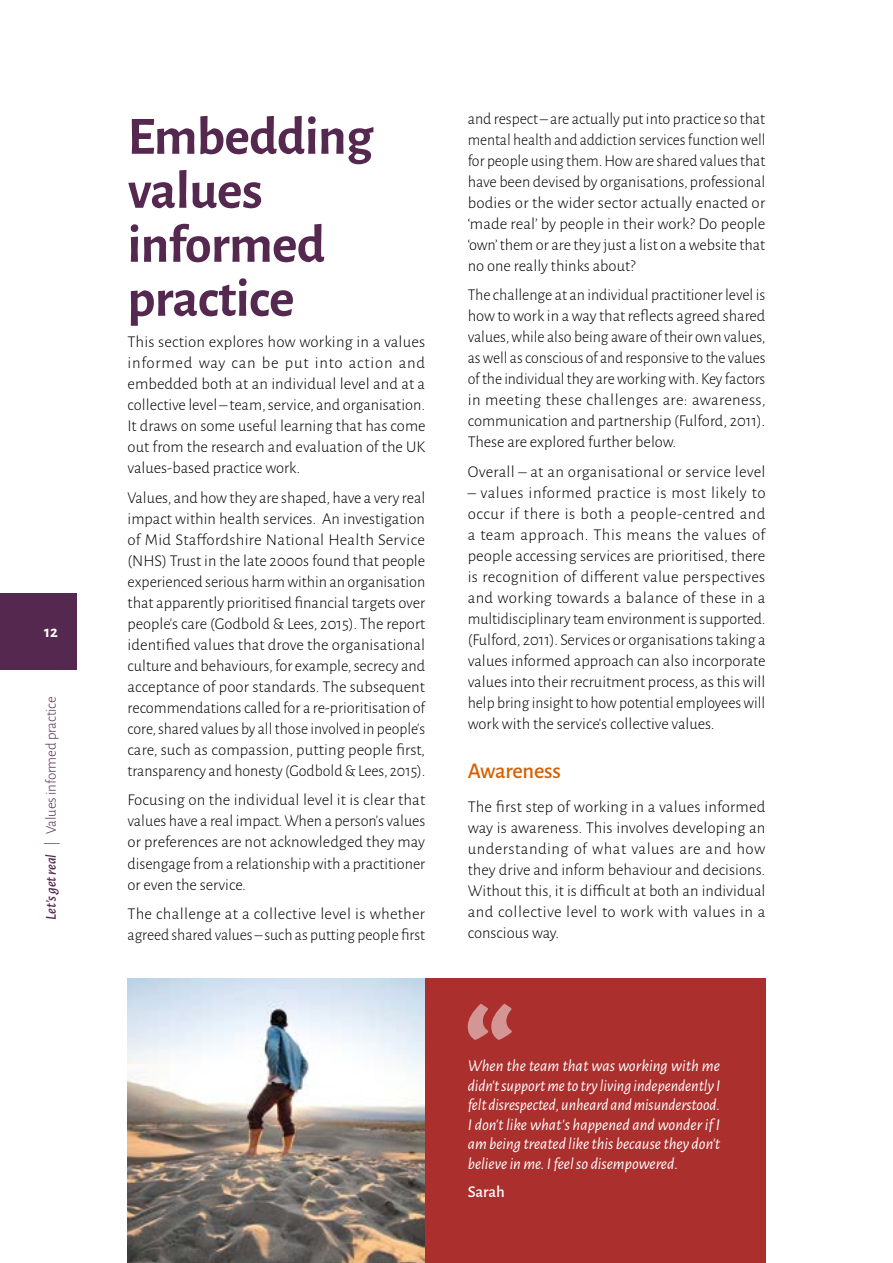
<style>
.page{position:relative;width:893px;height:1263px;background:#fff}
.page>*{position:absolute;margin:0;border:0;box-sizing:border-box;transform-origin:0 0}
.t1{font:700 54px/54px "Alegreya Sans";letter-spacing:-.01em;color:#54284f}
.t2{font:500 22.5px "Alegreya Sans";letter-spacing:-.01em;color:#d75f00}
.t3{font:300 16.5px/21px "Alegreya Sans";color:#000;text-align:justify}
.t4{font:italic 16.5px/19.5px "Alegreya Sans";color:#fff;text-align:justify}
.t5{font:500 16.5px "Alegreya Sans";letter-spacing:-.005em;color:#fff}
.t6{font:700 16.5px "Alegreya Sans";color:#fff}
.t7{font:300 15px "Alegreya Sans";letter-spacing:-.01em;color:#54284f}
.s1{font-weight:500;font-style:italic}
</style>
<div class="page">
<img style="left:128px;top:978px;width:297px;height:285px">
<div style="left:425px;top:978px;width:340px;height:285px;background:#ab2f2d"></div>
<svg style="left:468px;top:1003px;width:44px;height:37px"></svg>
<div style="left:0;top:593px;width:77px;height:77px;background:#54284f"></div>
<p class="t6" style="left:44px;top:619px;width:15px">12</p>
<p class="t7" style="left:41px;top:919px;width:225px;rotate:-90deg"><span class="s1">Let’s get real</span> | Values informed practice</p>
<h1 class="t1" style="left:128px;top:106px;width:247px">Embedding values informed practice</h1>
<p class="t3" style="left:128px;top:331px;width:299px">This section explores how working in a values informed way can be put into action and embedded both at an individual level and at a collective level – team, service, and organisation.<br>It draws on some useful learning that has come out from the research and evaluation of the UK values-based practice work.</p>
<p class="t3" style="left:128px;top:487px;width:299px">Values, and how they are shaped, have a very real impact within health services. An investigation of Mid Staffordshire National Health Service (NHS) Trust in the late 2000s found that people experienced serious harm within an organisation that apparently prioritised financial targets over people’s care (Godbold &amp; Lees, 2015). The report identified values that drove the organisational culture and behaviours, for example, secrecy and acceptance of poor standards. The subsequent recommendations called for a re-prioritisation of core, shared values by all those involved in people’s care, such as compassion, putting people first, transparency and honesty (Godbold &amp; Lees, 2015).</p>
<p class="t3" style="left:128px;top:789px;width:299px">Focusing on the individual level it is clear that values have a real impact. When a person’s values or preferences are not acknowledged they may disengage from a relationship with a practitioner or even the service.</p>
<p class="t3" style="left:128px;top:903px;width:299px">The challenge at a collective level is whether agreed shared values – such as putting people first</p>
<p class="t3" style="left:468px;top:107px;width:299px">and respect – are actually put into practice so that mental health and addiction services function well for people using them. How are shared values that have been devised by organisations, professional bodies or the wider sector actually enacted or ‘made real’ by people in their work? Do people ‘own’ them or are they just a list on a website that no one really thinks about?</p>
<p class="t3" style="left:468px;top:284px;width:299px">The challenge at an individual practitioner level is how to work in a way that reflects agreed shared values, while also being aware of their own values, as well as conscious of and responsive to the values of the individual they are working with. Key factors in meeting these challenges are: awareness, communication and partnership (Fulford, 2011).<br>These are explored further below.</p>
<p class="t3" style="left:468px;top:460px;width:299px">Overall – at an organisational or service level</p>
<p class="t3" style="left:468px;top:481px;width:299px">– values informed practice is most likely to occur if there is both a people-centred and a team approach. This means the values of people accessing services are prioritised, there is recognition of different value perspectives and working towards a balance of these in a multidisciplinary team environment is supported. (Fulford, 2011). Services or organisations taking a values informed approach can also incorporate values into their recruitment process, as this will help bring insight to how potential employees will work with the service’s collective values.</p>
<h2 class="t2" style="left:468px;top:755px;width:95px">Awareness</h2>
<p class="t3" style="left:468px;top:795px;width:299px">The first step of working in a values informed way is awareness. This involves developing an understanding of what values are and how they drive and inform behaviour and decisions.<br>Without this, it is difficult at both an individual and collective level to work with values in a conscious way.</p>
<p class="t4" style="left:468px;top:1055px;width:254px">When the team that was working with me didn’t support me to try living independently I felt disrespected, unheard and misunderstood.<br>I don’t like what’s happened and wonder if I am being treated like this because they don’t believe in me. I feel so disempowered.</p>
<p class="t5" style="left:468px;top:1180px;width:39px">Sarah</p>
</div>
